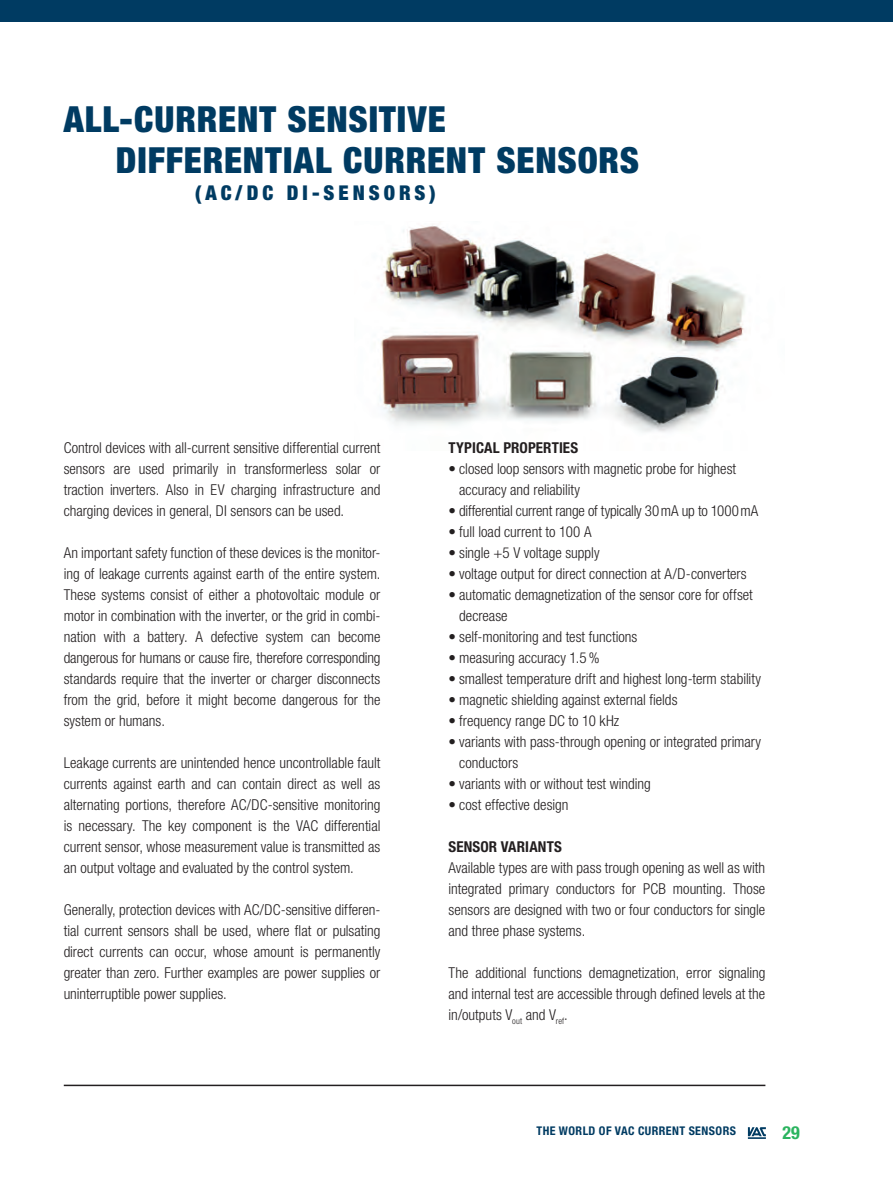
<style>
.page{position:relative;width:893px;height:1191px;background:#fff}
.page>*{position:absolute;margin:0;border:0;box-sizing:border-box;transform-origin:0 0}
.t1{font:900 condensed 36px/40.8px "Helvetica Neue LT Pro";letter-spacing:.025em;color:#003b62}
.t2{font:900 condensed 20.4px "Helvetica Neue LT Pro";letter-spacing:.195em;color:#003b62}
.t3{font:700 condensed 18px "Helvetica Neue LT Pro";color:#2bb45f}
.t4{font:300 condensed 15px/21px "Helvetica Neue LT Pro";color:#231f20;text-align:justify}
.t5{font:700 condensed 15px "Helvetica Neue LT Pro";letter-spacing:.01em;color:#231f20}
.t6{font:700 condensed 12px "Helvetica Neue LT Pro";letter-spacing:.035em;color:#003b62}
</style>
<div class="page">
<svg style="left:748px;top:1127px;width:18px;height:11px"></svg>
<hr style="left:64px;top:1084px;width:701px;height:2px;background:#231f20">
<div style="left:0;top:0;width:893px;height:21px;background:#003b62"></div>
<img style="left:380px;top:225px;width:365px;height:207px">
<h1 class="t1" style="left:116px;top:99px;width:525px;text-indent:-52px">ALL-CURRENT SENSITIVE<br>DIFFERENTIAL CURRENT SENSORS</h1>
<h2 class="t2" style="left:195px;top:180px;width:242px">(AC/DC DI -SENSORS)</h2>
<p class="t4" style="left:64px;top:437px;width:318px">Control devices with all-current sensitive differential current sensors are used primarily in transformerless solar or traction inverters. Also in EV charging infrastructure and charging devices in general, DI sensors can be used.</p>
<p class="t4" style="left:64px;top:542px;width:318px">An important safety function of these devices is the monitor&shy;ing of leakage currents against earth of the entire system.<br>These systems consist of either a photovoltaic module or motor in combination with the inverter, or the grid in combi&shy;nation with a battery. A defective system can become dangerous for humans or cause fire, therefore corresponding standards require that the inverter or charger disconnects from the grid, before it might become dangerous for the system or humans.</p>
<p class="t4" style="left:64px;top:752px;width:318px">Leakage currents are unintended hence uncontrollable fault currents against earth and can contain direct as well as alternating portions, therefore AC/DC-sensitive monitoring is necessary. The key component is the VAC differential current sensor, whose measurement value is transmitted as an output voltage and evaluated by the control system.</p>
<p class="t4" style="left:64px;top:899px;width:318px">Generally, protection devices with AC/DC-sensitive differen&shy;tial current sensors shall be used, where flat or pulsating direct currents can occur, whose amount is permanently greater than zero. Further examples are power supplies or uninterruptible power supplies.</p>
<p class="t5" style="left:449px;top:438px;width:90px">TY PIC AL PRO PERTIES</p>
<p class="t4" style="left:459px;top:458px;width:279px;text-indent:-11px">• closed loop sensors with magnetic probe for highest accuracy and reliability</p>
<p class="t4" style="left:449px;top:500px;width:311px">• differential current range of typically 30mA up to 1000mA</p>
<p class="t4" style="left:449px;top:521px;width:144px">• full load current to 100 A</p>
<p class="t4" style="left:449px;top:542px;width:153px">• single +5 V voltage supply</p>
<p class="t4" style="left:449px;top:563px;width:300px">• voltage output for direct connection at A/D-converters</p>
<p class="t4" style="left:459px;top:584px;width:295px;text-indent:-11px">• automatic demagnetization of the sensor core for offset decrease</p>
<p class="t4" style="left:449px;top:626px;width:190px">• self-monitoring and test functions</p>
<p class="t4" style="left:449px;top:647px;width:152px">• measuring accuracy 1.5%</p>
<p class="t4" style="left:449px;top:668px;width:314px">• smallest temperature drift and highest long-term stability</p>
<p class="t4" style="left:449px;top:689px;width:230px">• magnetic shielding against external fields</p>
<p class="t4" style="left:449px;top:710px;width:172px">• frequency range DC to 10 kHz</p>
<p class="t4" style="left:459px;top:731px;width:303px;text-indent:-11px">• variants with pass-through opening or integrated primary conductors</p>
<p class="t4" style="left:449px;top:773px;width:204px">• variants with or without test winding</p>
<p class="t4" style="left:449px;top:794px;width:121px">• cost effective design</p>
<p class="t5" style="left:449px;top:837px;width:115px">SENSOR VARIANTS</p>
<p class="t4" style="left:449px;top:857px;width:318px">Available types are with pass trough opening as well as with integrated primary conductors for PCB mounting. Those sensors are designed with two or four conductors for single and three phase systems.</p>
<p class="t4" style="left:449px;top:962px;width:318px">The additional functions demagnetization, error signaling and internal test are accessible through defined levels at the in/outputs V<sub>out</sub> and V<sub>ref</sub>.</p>
<p class="t6" style="left:536px;top:1123px;width:201px">THE WORLD OF VAC CURRENT SENSORS</p>
<p class="t3" style="left:782px;top:1121px;width:19px">29</p>
</div>
